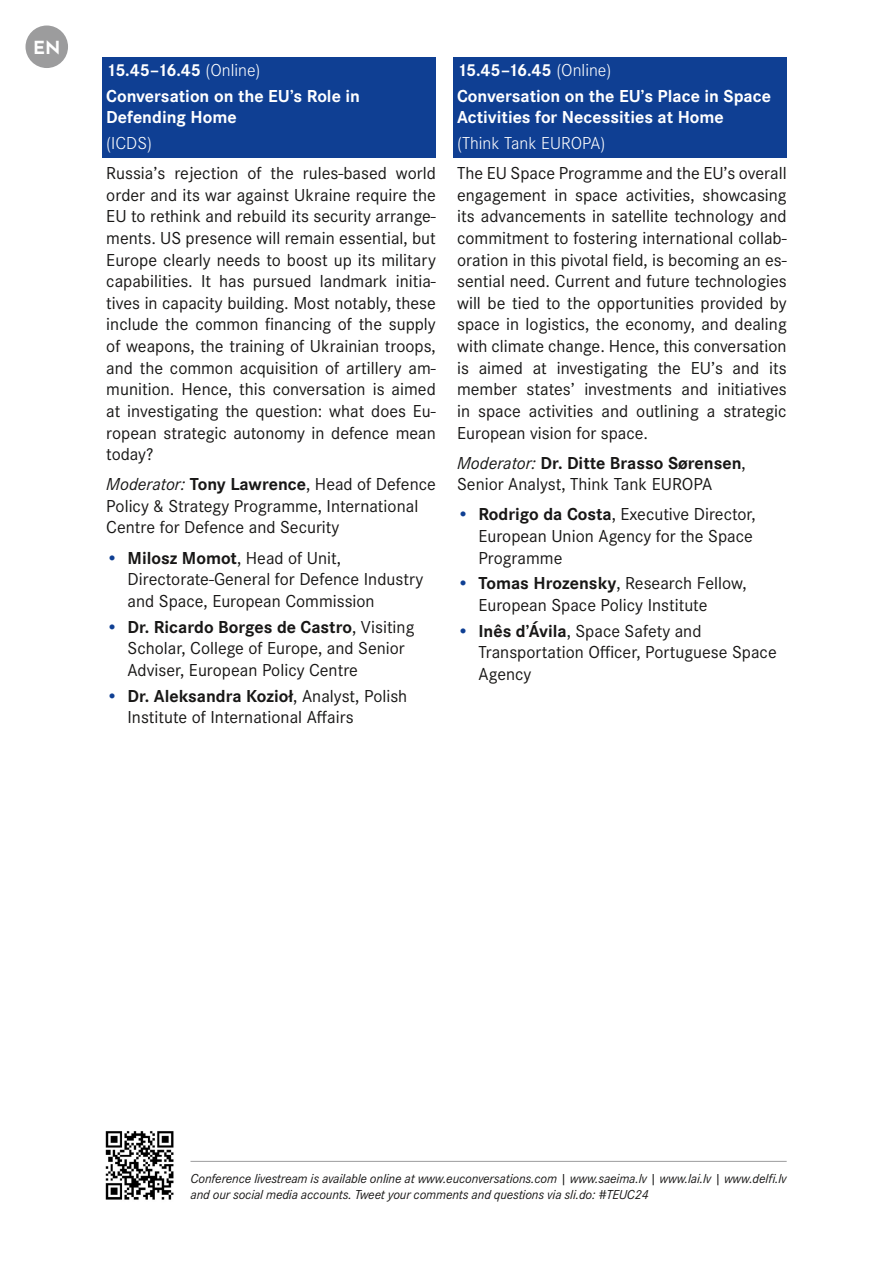
<style>
.page{position:relative;width:893px;height:1263px;background:#fff}
.page>*{position:absolute;margin:0;border:0;box-sizing:border-box;transform-origin:0 0}
.t1{font:18px/21.6px "Corporate S Pro";color:#181716}
.t2{font:700 18px/25.8px "Corporate S Pro";color:#fff}
.t3{font:300 18px "Corporate S Pro";color:#fff}
.t4{font:700 18px "Josefin Sans";color:#fff}
.t5{font:italic 13.5px/16.2px "Corporate S Pro";letter-spacing:-.01em;color:#181716}
.s1{font-weight:300}
.s2{font-style:italic}
.s3{font-weight:700}
.s4{color:#0f3f93}
</style>
<div class="page">
<div style="left:26px;top:26px;width:42px;height:42px;background:#9c9c9d;border-radius:50%"></div>
<hr style="left:190px;top:1161px;width:597px;height:1px;background:#9c9c9d">
<img style="left:105px;top:1131px;width:69px;height:69px">
<div style="left:102px;top:57px;width:334px;height:27px;background:#0f3f93"></div>
<div style="left:102px;top:83px;width:334px;height:48px;background:#0f3f93"></div>
<div style="left:102px;top:131px;width:334px;height:26px;background:#0f3f93"></div>
<div style="left:453px;top:57px;width:334px;height:27px;background:#0f3f93"></div>
<div style="left:453px;top:83px;width:334px;height:48px;background:#0f3f93"></div>
<div style="left:453px;top:131px;width:334px;height:26px;background:#0f3f93"></div>
<p class="t4" style="left:33px;top:31px;width:29px">EN</p>
<p class="t2" style="left:106px;top:56px;width:255px">15.45–16.45 <span class="s1">(Online)<br></span>Conversation on the EU’s Role in</p>
<p class="t2" style="left:106px;top:103px;width:132px">Defending Home</p>
<p class="t3" style="left:106px;top:131px;width:47px">(ICDS)</p>
<p class="t1" style="left:106px;top:161px;width:331px;text-align:justify">Russia’s rejection of the rules-based world order and its war against Ukraine require the EU to rethink and rebuild its security arrange&shy;ments. US presence will remain essential, but Europe clearly needs to boost up its military capabilities. It has pursued landmark initia&shy;tives in capacity building. Most notably, these include the common financing of the supply of weapons, the training of Ukrainian troops, and the common acquisition of artillery am&shy;munition. Hence, this conversation is aimed at investigating the question: what does Eu&shy;ropean strategic autonomy in defence mean today?</p>
<p class="t1" style="left:106px;top:472px;width:331px"><span class="s2">Moderator:</span> <span class="s3">Tony Lawrence</span>, Head of Defence<br>Policy &amp; Strategy Programme, International<br>Centre for Defence and Security</p>
<p class="t1" style="left:128px;top:545px;width:297px;text-indent:-21px"><span class="s4">•</span> <span class="s3">Milosz Momot</span>, Head of Unit,<br>Directorate-General for Defence Industry and Space, European Commission</p>
<p class="t1" style="left:128px;top:614px;width:288px;text-indent:-21px"><span class="s4">•</span> <span class="s3">Dr. Ricardo Borges de Castro</span>, Visiting<br>Scholar, College of Europe, and Senior<br>Adviser, European Policy Centre</p>
<p class="t1" style="left:128px;top:683px;width:281px;text-indent:-21px"><span class="s4">•</span> <span class="s3">Dr. Aleksandra Kozioł</span>, Analyst, Polish<br>Institute of International Affairs</p>
<p class="t2" style="left:457px;top:56px;width:315px">15.45–16.45 <span class="s1">(Online)<br></span>Conversation on the EU’s Place in Space</p>
<p class="t2" style="left:457px;top:103px;width:268px">Activities for Necessities at Home</p>
<p class="t3" style="left:457px;top:131px;width:150px">(Think Tank EUROPA)</p>
<p class="t1" style="left:457px;top:161px;width:331px;text-align:justify">The EU Space Programme and the EU’s overall engagement in space activities, showcasing its advancements in satellite technology and commitment to fostering international collab&shy;oration in this pivotal field, is becoming an es&shy;sential need. Current and future technologies will be tied to the opportunities provided by space in logistics, the economy, and dealing with climate change. Hence, this conversation is aimed at investigating the EU’s and its member states’ investments and initiatives in space activities and outlining a strategic European vision for space.</p>
<p class="t1" style="left:457px;top:450px;width:290px"><span class="s2">Moderator:</span> <span class="s3">Dr. Ditte Brasso Sørensen</span>,<br>Senior Analyst, Think Tank EUROPA</p>
<p class="t1" style="left:478px;top:502px;width:279px;text-indent:-21px"><span class="s4">•</span> <span class="s3">Rodrigo da Costa</span>, Executive Director,<br>European Union Agency for the Space<br>Programme</p>
<p class="t1" style="left:478px;top:571px;width:270px;text-indent:-21px"><span class="s4">•</span> <span class="s3">Tomas Hrozensky</span>, Research Fellow,<br>European Space Policy Institute</p>
<p class="t1" style="left:478px;top:619px;width:300px;text-indent:-21px"><span class="s4">•</span> <span class="s3">Inês d’Ávila</span>, Space Safety and<br>Transportation Officer, Portuguese Space<br>Agency</p>
<p class="t5" style="left:190px;top:1169px;width:598px">Conference livestream is available online at www.euconversations.com | www.saeima.lv | www.lai.lv | www.delfi.lv and our social media accounts. Tweet your comments and questions via sli.do: #TEUC24</p>
</div>
